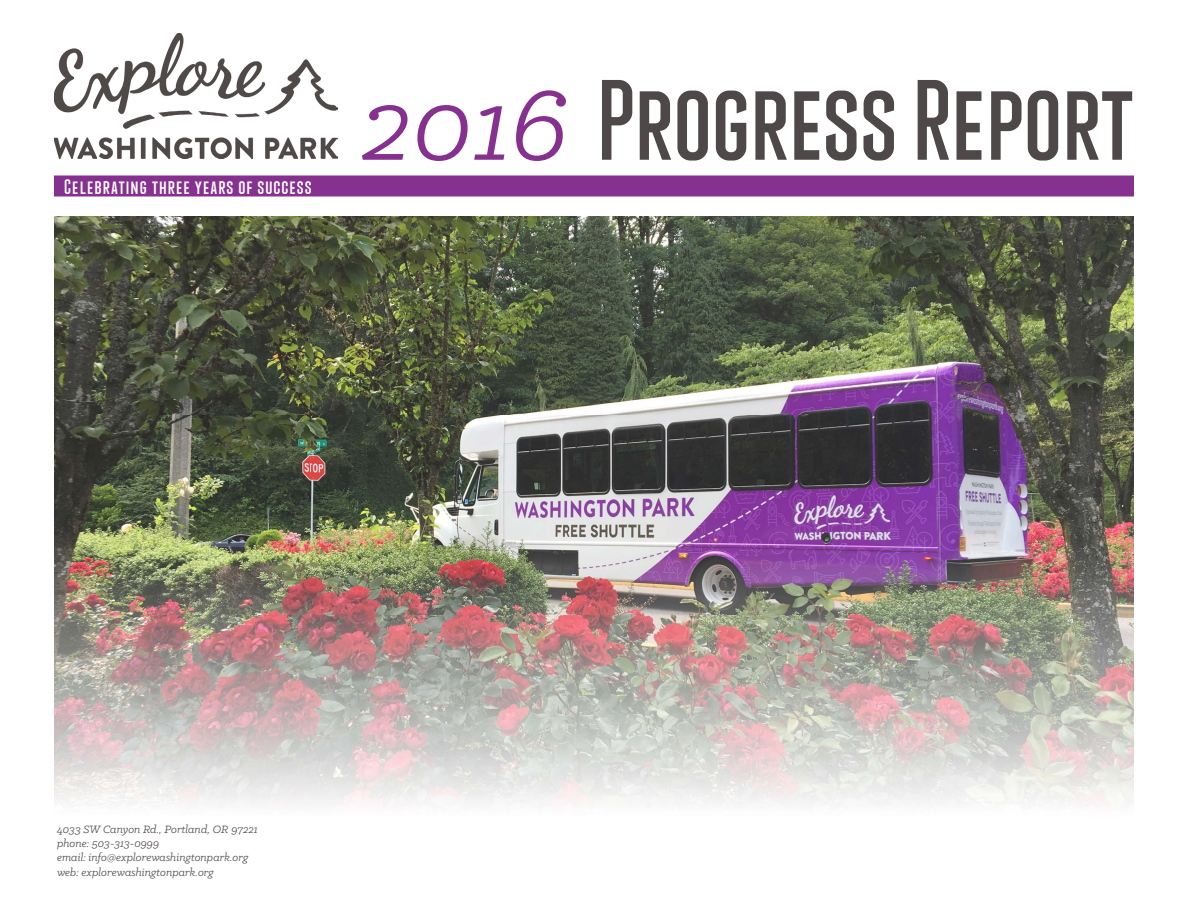
<style>
.page{position:relative;width:1188px;height:918px;background:#fff}
.page>*{position:absolute;margin:0;border:0;box-sizing:border-box;transform-origin:0 0}
.t1{font:114px "Franchise";color:#4f4848}
.t2{font:21px "Franchise";letter-spacing:.05em;color:#fff}
.t3{font:italic 12px/14.4px "Klinic Slab";color:#4f4848}
.s1{font-family:"Klinic Slab";font-style:italic;color:#863190}
</style>
<div class="page">
<img style="left:54px;top:33px;width:284px;height:125px">
<img style="left:54px;top:216px;width:1080px;height:590px">
<div style="left:54px;top:176px;width:1080px;height:20px;background:#863190"></div>
<h2 class="t2" style="left:64px;top:176px;width:249px">Celebrating three years of success</h2>
<h1 class="t1" style="left:361px;top:62px;width:776px"><span class="s1">2016</span> Progress Report</h1>
<p class="t3" style="left:57px;top:821px;width:202px">4033 SW Canyon Rd., Portland, OR 97221 phone: 503-313-0999<br>email: info@explorewashingtonpark.org web: explorewashingtonpark.org</p>
</div>
